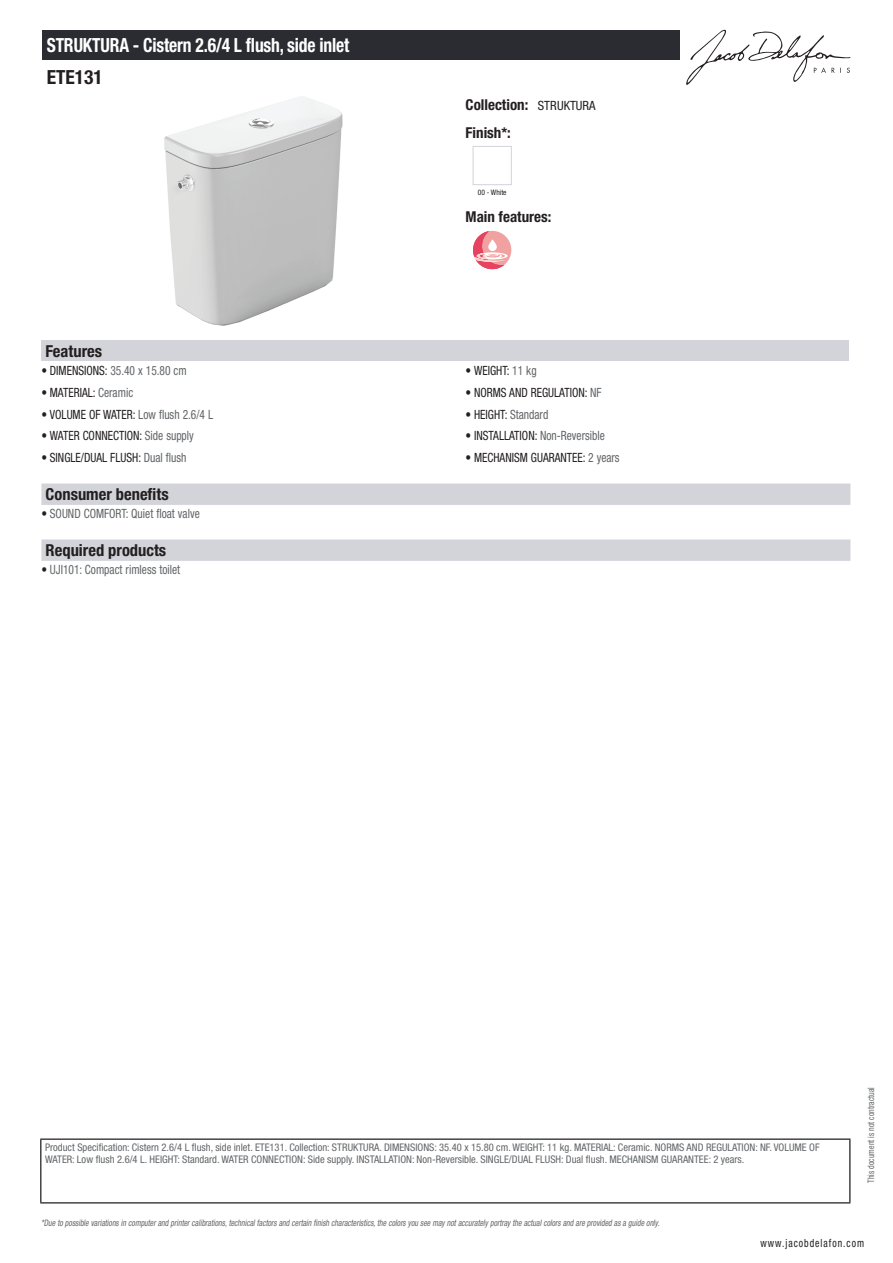
<style>
.page{position:relative;width:893px;height:1263px;background:#fff}
.page>*{position:absolute;margin:0;border:0;box-sizing:border-box;transform-origin:0 0}
.t1{font:700 condensed 19.5px "Helvetica Neue LT Std";letter-spacing:-.01em;color:#fff;scale:.9 1}
.t2{font:700 condensed 19.5px "Helvetica Neue LT Std";color:#231f20}
.t3{font:700 condensed 16.5px "Helvetica Neue LT Std";color:#231f20}
.t4{font:700 condensed 15px/27.8px "Helvetica Neue LT Std";color:#231f20}
.t5{font:condensed 12.75px "Helvetica Neue LT Std";color:#231f20;scale:.9 1}
.t6{font:condensed 12.75px "Helvetica Neue LT Std";color:#626568;scale:.9 1}
.t7{font:condensed 11.25px "Helvetica Neue LT Std";letter-spacing:.1em;color:#231f20;scale:.87 1}
.t8{font:condensed 10.5px/12px "Helvetica Neue LT Std";color:#626568}
.t9{font:italic condensed 9px "Helvetica Neue LT Std";color:#626568;scale:.87 1}
.t10{font:condensed 9px "Helvetica Neue LT Std";color:#626568;scale:.87 1}
.t11{font:condensed 7.5px "Helvetica Neue LT Std";color:#231f20}
.s1{font-weight:400;font-size:12.75px}
.s2{color:#231f20}
.s3{color:#626568}
</style>
<div class="page">
<svg style="left:686px;top:30px;width:164px;height:55px"></svg>
<img style="left:164px;top:96px;width:179px;height:230px">
<div style="left:473px;top:146px;width:39px;height:39px;border:1px solid #d3d4da"></div>
<div style="left:473px;top:231px;width:38px;height:38px;background:#f2a1a1;border-radius:50%"></div>
<svg style="left:473px;top:231px;width:35px;height:38px"></svg>
<div style="left:41px;top:340px;width:808px;height:21px;background:#d3d4da"></div>
<div style="left:41px;top:483px;width:809px;height:22px;background:#d3d4da"></div>
<div style="left:41px;top:539px;width:809px;height:22px;background:#d3d4da"></div>
<div style="left:43px;top:30px;width:637px;height:30px;background:#2a2c32"></div>
<hr style="left:40px;top:1138px;width:810px;height:2px;background:#040503">
<hr style="left:40px;top:1140px;width:1px;height:62px;background:#040503">
<hr style="left:849px;top:1140px;width:1px;height:62px;background:#040503">
<hr style="left:40px;top:1202px;width:810px;height:1px;background:#040503">
<h1 class="t1" style="left:47px;top:33px;width:338px">STRUKTURA - Cistern 2.6/4 L flush, side inlet</h1>
<h1 class="t2" style="left:47px;top:65px;width:58px">ETE131</h1>
<h3 class="t4" style="left:466px;top:90px;width:131px">Collection: <span class="s1">STRUKTURA<br></span>Finish*:</h3>
<p class="t11" style="left:478px;top:188px;width:30px">00 - White</p>
<h3 class="t4" style="left:466px;top:203px;width:87px">Main features:</h3>
<h2 class="t3" style="left:46px;top:341px;width:58px">Features</h2>
<p class="t6" style="left:41px;top:363px;width:163px"><span class="s2">• DIMENSIONS:</span> 35.40 x 15.80 cm</p>
<p class="t5" style="left:466px;top:363px;width:80px">• WEIGHT: <span class="s3">11 kg</span></p>
<p class="t5" style="left:41px;top:385px;width:104px">• MATERIAL: <span class="s3">Ceramic</span></p>
<p class="t5" style="left:466px;top:385px;width:153px">• NORMS AND REGULATION: <span class="s3">NF</span></p>
<p class="t5" style="left:41px;top:407px;width:192px">• VOLUME OF WATER: <span class="s3">Low flush 2.6/4 L</span></p>
<p class="t5" style="left:466px;top:407px;width:93px">• HEIGHT: <span class="s3">Standard</span></p>
<p class="t5" style="left:41px;top:428px;width:171px">• WATER CONNECTION: <span class="s3">Side supply</span></p>
<p class="t5" style="left:466px;top:428px;width:156px">• INSTALLATION: <span class="s3">Non-Reversible</span></p>
<p class="t5" style="left:41px;top:450px;width:163px">• SINGLE/DUAL FLUSH: <span class="s3">Dual flush</span></p>
<p class="t5" style="left:466px;top:450px;width:173px">• MECHANISM GUARANTEE: <span class="s3">2 years</span></p>
<h2 class="t3" style="left:46px;top:484px;width:125px">Consumer benefits</h2>
<p class="t6" style="left:41px;top:506px;width:178px"><span class="s2">•</span> SOUND COMFORT: Quiet float valve</p>
<h2 class="t3" style="left:46px;top:540px;width:122px">Required products</h2>
<p class="t6" style="left:41px;top:562px;width:156px"><span class="s2">•</span> UJI101: Compact rimless toilet</p>
<p class="t8" style="left:45px;top:1141px;width:776px">Product Specification: Cistern 2.6/4 L flush, side inlet. ETE131. Collection: STRUKTURA. DIMENSIONS: 35.40 x 15.80 cm. WEIGHT: 11 kg. MATERIAL: Ceramic. NORMS AND REGULATION: NF. VOLUME OF<br>WATER: Low flush 2.6/4 L. HEIGHT: Standard. WATER CONNECTION: Side supply. INSTALLATION: Non-Reversible. SINGLE/DUAL FLUSH: Dual flush. MECHANISM GUARANTEE: 2 years.</p>
<p class="t9" style="left:41px;top:1217px;width:714px">*Due to possible variationsin computerand printercalibrations,technicalfactorsand certain finish characteristics,the colorsyou see maynotaccuratelyportraythe actualcolorsand are provided asa guide only.</p>
<p class="t10" style="left:866px;top:1183px;width:111px;rotate:-90deg">This document is not contractual</p>
<p class="t7" style="left:760px;top:1237px;width:121px">www.jacobdelafon.com</p>
</div>
